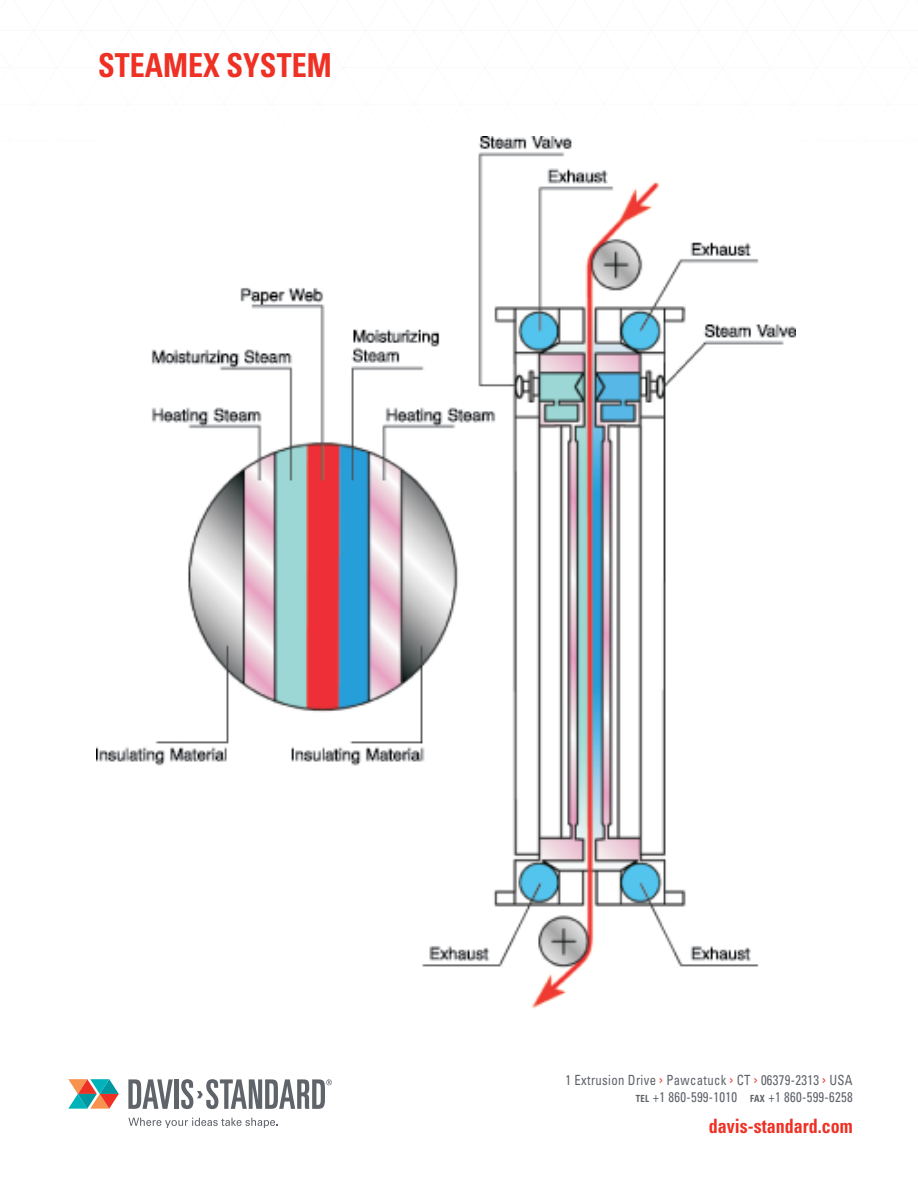
<style>
.page{position:relative;width:918px;height:1188px;background:#fff}
.page>*{position:absolute;margin:0;border:0;box-sizing:border-box;transform-origin:0 0}
.t1{font:700 condensed 33px "Univers";color:#ee3124;scale:.91 1}
.t2{font:700 condensed 19.8px "Univers";color:#ee3124;scale:.91 1}
.t3{font:condensed 14.1px/17.2px "Univers";letter-spacing:.025em;color:#5f636a;text-align:right;scale:.91 1}
.s1{font-weight:700;font-size:9.75px}
</style>
<div class="page">
<svg style="left:68px;top:1079px;width:51px;height:30px"></svg>
<svg style="left:128px;top:1079px;width:45px;height:30px"></svg>
<hr style="left:175px;top:1079px;width:4px;height:30px;background:#5f636a">
<svg style="left:128px;top:1118px;width:150px;height:10px"></svg>
<svg style="left:181px;top:1079px;width:151px;height:30px"></svg>
<img style="left:97px;top:137px;width:699px;height:872px">
<h1 class="t1" style="left:98px;top:45px;width:258px">STEAMEX SYSTEM</h1>
<p class="t3" style="left:565px;top:1071px;width:317px">1 Extrusion Drive <sup>&gt;</sup> Pawcatuck <sup>&gt;</sup> CT <sup>&gt;</sup> 06379-2313 <sup>&gt;</sup> USA<br><span class="s1">TEL</span> +1 860-599-1010 <span class="s1">FAX</span> +1 860-599-6258</p>
<h2 class="t2" style="left:709px;top:1114px;width:160px">davis-standard.com</h2>
</div>
